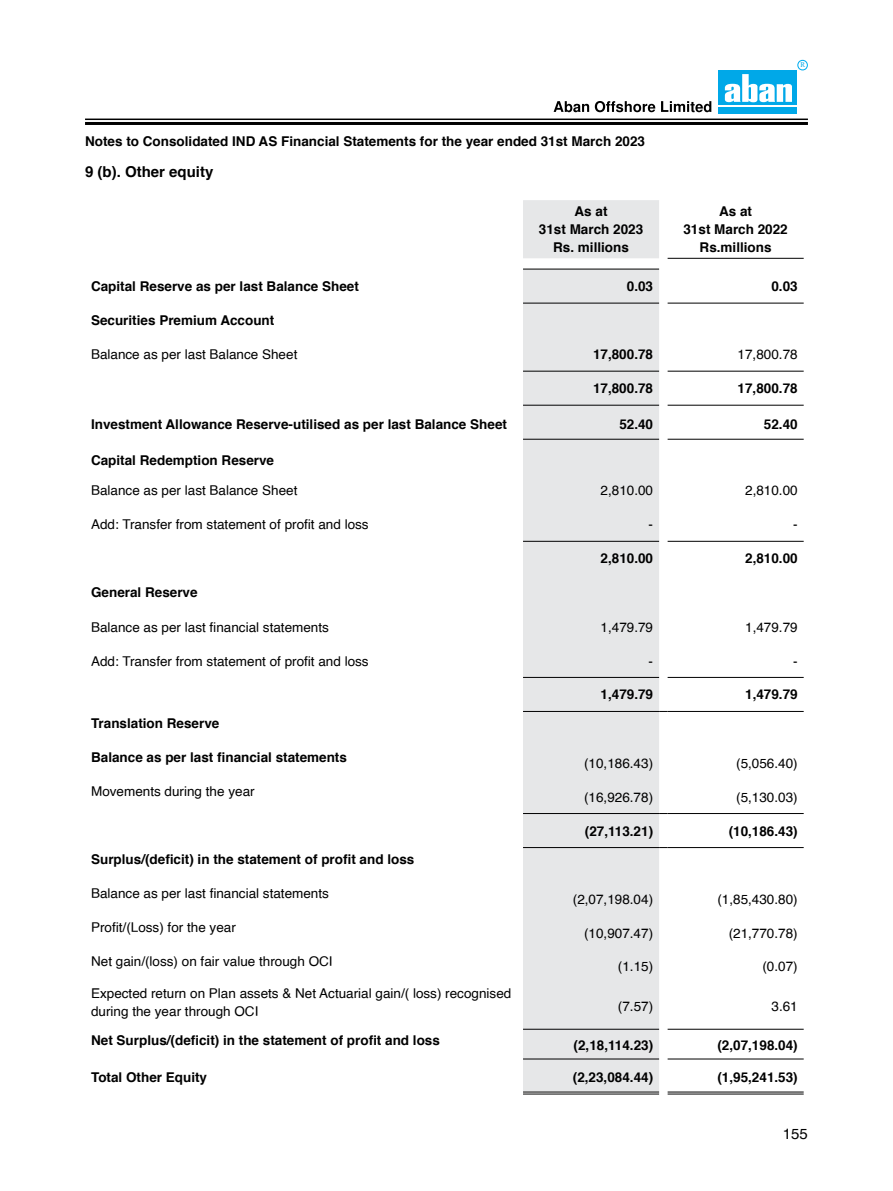
<style>
.page{position:relative;width:893px;height:1191px;background:#fff}
.page>*{position:absolute;margin:0;border:0;box-sizing:border-box;transform-origin:0 0}
.t1{font:700 15px "Helvetica";color:#000}
.t2{font:15px "Helvetica";color:#000}
.t3{font:700 13.5px/18px "Helvetica";color:#000;text-align:center}
.t4{font:13.5px/18px "Helvetica";color:#000}
.t5{font:7.05px "Times New Roman";color:#00a8e8}
</style>
<div class="page">
<div style="left:719px;top:70px;width:78px;height:35px;background:#00a8e8"></div>
<svg style="left:725px;top:60px;width:83px;height:42px"></svg>
<div style="left:719px;top:107px;width:78px;height:7px;background:#00a8e8"></div>
<svg style="left:554px;top:101px;width:157px;height:11px"></svg>
<hr style="left:85px;top:119px;width:723px;height:1px;background:#000">
<hr style="left:85px;top:122px;width:723px;height:3px;background:#000">
<div style="left:523px;top:200px;width:136px;height:891px;background:#e6e7e8"></div>
<hr style="left:523px;top:405px;width:136px;height:1px;background:#000">
<hr style="left:668px;top:405px;width:136px;height:1px;background:#000">
<hr style="left:523px;top:269px;width:136px;height:1px;background:#000">
<hr style="left:523px;top:303px;width:136px;height:1px;background:#000">
<hr style="left:668px;top:303px;width:136px;height:1px;background:#000">
<hr style="left:523px;top:541px;width:136px;height:1px;background:#000">
<hr style="left:523px;top:677px;width:136px;height:1px;background:#000">
<hr style="left:668px;top:677px;width:136px;height:1px;background:#000">
<hr style="left:523px;top:1028px;width:136px;height:1px;background:#000">
<hr style="left:668px;top:1028px;width:136px;height:1px;background:#000">
<hr style="left:523px;top:1058px;width:136px;height:1px;background:#000">
<hr style="left:668px;top:1058px;width:136px;height:1px;background:#000">
<hr style="left:523px;top:1091px;width:136px;height:1px;background:#000">
<hr style="left:523px;top:1093px;width:136px;height:1px;background:#000">
<hr style="left:668px;top:1091px;width:136px;height:1px;background:#000">
<hr style="left:668px;top:1093px;width:136px;height:1px;background:#000">
<hr style="left:523px;top:439px;width:136px;height:1px;background:#000">
<hr style="left:668px;top:439px;width:136px;height:1px;background:#000">
<hr style="left:523px;top:371px;width:136px;height:1px;background:#000">
<hr style="left:523px;top:711px;width:136px;height:1px;background:#000">
<hr style="left:668px;top:711px;width:136px;height:1px;background:#000">
<hr style="left:668px;top:371px;width:136px;height:1px;background:#000">
<hr style="left:523px;top:813px;width:136px;height:1px;background:#000">
<hr style="left:668px;top:813px;width:136px;height:1px;background:#000">
<hr style="left:523px;top:847px;width:136px;height:1px;background:#000">
<hr style="left:668px;top:847px;width:136px;height:1px;background:#000">
<hr style="left:668px;top:541px;width:136px;height:1px;background:#000">
<hr style="left:668px;top:258px;width:136px;height:1px;background:#000">
<p class="t5" style="left:800px;top:60px;width:6px">R</p>
<p class="t3" style="left:85px;top:132px;width:561px">Notes to Consolidated IND AS Financial Statements for the year ended 31st March 2023</p>
<p class="t1" style="left:85px;top:160px;width:130px">9 (b). Other equity</p>
<p class="t3" style="left:539px;top:203px;width:106px">As at<br>31st March 2023<br>Rs. millions</p>
<p class="t3" style="left:683px;top:203px;width:106px">As at<br>31st March 2022<br>Rs.millions</p>
<p class="t3" style="left:91px;top:277px;width:269px">Capital Reserve as per last Balance Sheet</p>
<p class="t3" style="left:627px;top:277px;width:28px">0.03</p>
<p class="t3" style="left:771px;top:277px;width:28px">0.03</p>
<p class="t3" style="left:91px;top:311px;width:185px">Securities Premium Account</p>
<p class="t4" style="left:91px;top:346px;width:208px">Balance as per last Balance Sheet</p>
<p class="t3" style="left:593px;top:345px;width:62px">17,800.78</p>
<p class="t4" style="left:738px;top:346px;width:62px">17,800.78</p>
<p class="t3" style="left:593px;top:379px;width:62px">17,800.78</p>
<p class="t3" style="left:738px;top:379px;width:62px">17,800.78</p>
<p class="t3" style="left:91px;top:416px;width:417px">Investment Allowance Reserve-utilised as per last Balance Sheet</p>
<p class="t3" style="left:619px;top:416px;width:35px">52.40</p>
<p class="t3" style="left:764px;top:416px;width:35px">52.40</p>
<p class="t3" style="left:91px;top:452px;width:185px">Capital Redemption Reserve</p>
<p class="t4" style="left:91px;top:482px;width:208px">Balance as per last Balance Sheet</p>
<p class="t4" style="left:601px;top:482px;width:54px">2,810.00</p>
<p class="t4" style="left:745px;top:482px;width:54px">2,810.00</p>
<p class="t4" style="left:91px;top:516px;width:279px">Add: Transfer from statement of profit and loss</p>
<p class="t4" style="left:649px;top:516px;width:6px">-</p>
<p class="t4" style="left:793px;top:516px;width:6px">-</p>
<p class="t3" style="left:601px;top:549px;width:54px">2,810.00</p>
<p class="t3" style="left:745px;top:549px;width:54px">2,810.00</p>
<p class="t3" style="left:91px;top:583px;width:108px">General Reserve</p>
<p class="t4" style="left:91px;top:618px;width:239px">Balance as per last financial statements</p>
<p class="t4" style="left:601px;top:618px;width:54px">1,479.79</p>
<p class="t4" style="left:745px;top:618px;width:54px">1,479.79</p>
<p class="t4" style="left:91px;top:652px;width:279px">Add: Transfer from statement of profit and loss</p>
<p class="t4" style="left:649px;top:652px;width:6px">-</p>
<p class="t4" style="left:793px;top:652px;width:6px">-</p>
<p class="t3" style="left:601px;top:686px;width:54px">1,479.79</p>
<p class="t3" style="left:745px;top:686px;width:54px">1,479.79</p>
<p class="t3" style="left:91px;top:714px;width:130px">Translation Reserve</p>
<p class="t3" style="left:91px;top:748px;width:257px">Balance as per last financial statements</p>
<p class="t4" style="left:584px;top:755px;width:71px">(10,186.43)</p>
<p class="t4" style="left:736px;top:755px;width:63px">(5,056.40)</p>
<p class="t4" style="left:91px;top:783px;width:165px">Movements during the year</p>
<p class="t4" style="left:584px;top:789px;width:71px">(16,926.78)</p>
<p class="t4" style="left:736px;top:789px;width:63px">(5,130.03)</p>
<p class="t3" style="left:585px;top:822px;width:70px">(27,113.21)</p>
<p class="t3" style="left:729px;top:822px;width:71px">(10,186.43)</p>
<p class="t3" style="left:91px;top:850px;width:325px">Surplus/(deficit) in the statement of profit and loss</p>
<p class="t4" style="left:91px;top:885px;width:239px">Balance as per last financial statements</p>
<p class="t4" style="left:573px;top:891px;width:82px">(2,07,198.04)</p>
<p class="t4" style="left:717px;top:891px;width:82px">(1,85,430.80)</p>
<p class="t4" style="left:91px;top:919px;width:146px">Profit/(Loss) for the year</p>
<p class="t4" style="left:584px;top:925px;width:71px">(10,907.47)</p>
<p class="t4" style="left:729px;top:925px;width:71px">(21,770.78)</p>
<p class="t4" style="left:91px;top:953px;width:243px">Net gain/(loss) on fair value through OCI</p>
<p class="t4" style="left:618px;top:958px;width:37px">(1.15)</p>
<p class="t4" style="left:762px;top:958px;width:37px">(0.07)</p>
<p class="t4" style="left:91px;top:985px;width:422px">Expected return on Plan assets &amp; Net Actuarial gain/( loss) recognised during the year through OCI</p>
<p class="t4" style="left:618px;top:997px;width:37px">(7.57)</p>
<p class="t4" style="left:771px;top:997px;width:28px">3.61</p>
<p class="t3" style="left:91px;top:1032px;width:350px">Net Surplus/(deficit) in the statement of profit and loss</p>
<p class="t3" style="left:574px;top:1036px;width:81px">(2,18,114.23)</p>
<p class="t3" style="left:717px;top:1036px;width:82px">(2,07,198.04)</p>
<p class="t3" style="left:91px;top:1068px;width:118px">Total Other Equity</p>
<p class="t3" style="left:573px;top:1068px;width:82px">(2,23,084.44)</p>
<p class="t3" style="left:717px;top:1068px;width:82px">(1,95,241.53)</p>
<p class="t2" style="left:783px;top:1121px;width:27px">155</p>
</div>
